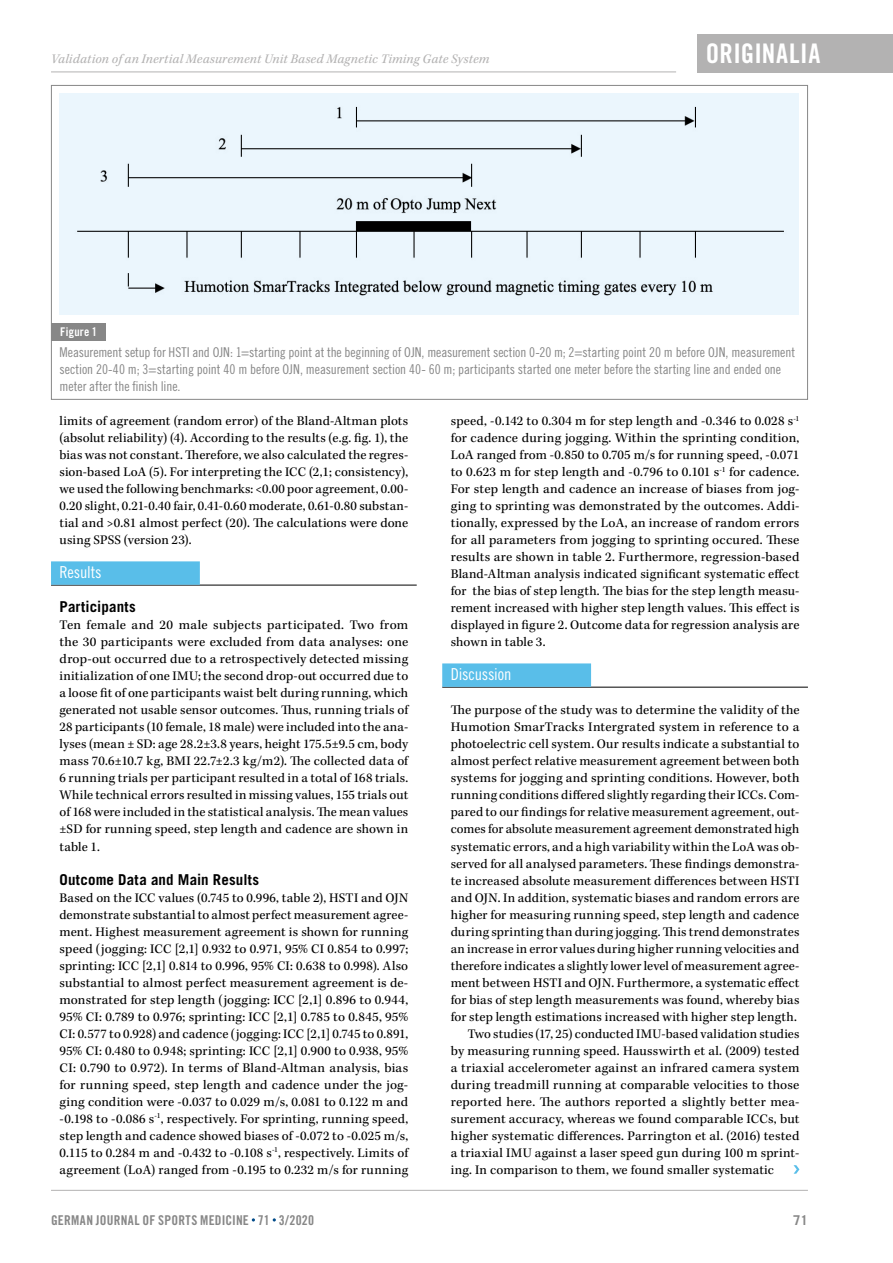
<style>
.page{position:relative;width:893px;height:1263px;background:#fff}
.page>*{position:absolute;margin:0;border:0;box-sizing:border-box;transform-origin:0 0}
.t1{font:27px "Trade Gothic LT Std Bd Cn 20";color:#fff}
.t2{font:16.5px "Trade Gothic LT Std Cn 18";letter-spacing:-.01em;color:#fff}
.t3{font:700 15px "Trade Gothic LT Std";letter-spacing:.01em;color:#000}
.t4{font:13.5px/17px "Kepler Std";letter-spacing:.015em;color:#000;text-align:justify}
.t5{font:13.5px/17px "Trade Gothic LT Std Cn 18";letter-spacing:-.005em;color:#878787}
.t6{font:italic 13.5px "Kepler Std";letter-spacing:.015em;color:#b3b2b2}
.t7{font:13.5px "Trade Gothic LT Std Bd Cn 20";letter-spacing:.02em;color:#878787}
.t8{font:700 13.5px "Trade Gothic LT Std";color:#878787}
.t9{font:12px "Trade Gothic LT Std Bd Cn 20";letter-spacing:.02em;color:#fff}
</style>
<div class="page">
<div style="left:697px;top:34px;width:196px;height:38px;background:#b3b2b2"></div>
<hr style="left:51px;top:72px;width:625px;height:1px;background:#b3b2b2">
<hr style="left:51px;top:1190px;width:757px;height:1px;background:#b3b2b2">
<svg style="left:793px;top:1165px;width:6px;height:9px"></svg>
<hr style="left:51px;top:585px;width:366px;height:1px;background:#000">
<div style="left:51px;top:561px;width:149px;height:24px;background:#59bee9"></div>
<hr style="left:442px;top:687px;width:366px;height:1px;background:#000">
<div style="left:442px;top:663px;width:149px;height:24px;background:#59bee9"></div>
<div style="left:52px;top:323px;width:54px;height:17px;background:#878787"></div>
<div style="left:66px;top:94px;width:727px;height:221px;background:#ebf6fd"></div>
<p class="t6" style="left:51px;top:51px;width:440px">Validation of an Inertial Measurement Unit Based Magnetic Timing Gate System</p>
<h1 class="t1" style="left:706px;top:37px;width:26px">ORIGINALIA</h1>
<p class="t9" style="left:60px;top:324px;width:39px">FIGURE 1</p>
<p class="t5" style="left:60px;top:344px;width:737px">Measurement setup for HSTI and OJN: 1=starting point at the beginning of OJN, measurement section 0-20 m; 2=starting point 20 m before OJN, measurement section 20-40 m; 3=starting point 40 m before OJN, measurement section 40- 60 m; participants started one meter before the starting line and ended one meter after the finish line.</p>
<p class="t4" style="left:60px;top:413px;width:350px">limits of agreement (random error) of the Bland-Altman plots (absolut reliability) (4). According to the results (e.g. fig. 1), the bias was not constant. Therefore, we also calculated the regres&shy;sion-based LoA (5). For interpreting the ICC (2,1; consistency), we used the following benchmarks: &lt;0.00 poor agreement, 0.00- 0.20 slight, 0.21-0.40 fair, 0.41-0.60 moderate, 0.61-0.80 substan&shy;tial and &gt;0.81 almost perfect (20). The calculations were done using SPSS (version 23).</p>
<p class="t2" style="left:60px;top:563px;width:44px">Results</p>
<p class="t3" style="left:60px;top:598px;width:78px">Participants</p>
<p class="t4" style="left:60px;top:617px;width:350px">Ten female and 20 male subjects participated. Two from the 30 participants were excluded from data analyses: one drop-out occurred due to a retrospectively detected missing initialization of one IMU; the second drop-out occurred due to a loose fit of one participants waist belt during running, which generated not usable sensor outcomes. Thus, running trials of 28 participants (10 female, 18 male) were included into the ana&shy;lyses (mean ± SD: age 28.2±3.8 years, height 175.5±9.5 cm, body mass 70.6±10.7 kg, BMI 22.7±2.3 kg/m2). The collected data of 6 running trials per participant resulted in a total of 168 trials.<br>While technical errors resulted in missing values, 155 trials out of 168 were included in the statistical analysis. The mean values ±SD for running speed, step length and cadence are shown in table 1.</p>
<p class="t3" style="left:60px;top:870px;width:201px">Outcome Data and Main Results</p>
<p class="t4" style="left:60px;top:889px;width:350px">Based on the ICC values (0.745 to 0.996, table 2), HSTI and OJN demonstrate substantial to almost perfect measurement agree&shy;ment. Highest measurement agreement is shown for running speed (jogging: ICC [2,1] 0.932 to 0.971, 95% CI 0.854 to 0.997; sprinting: ICC [2,1] 0.814 to 0.996, 95% CI: 0.638 to 0.998). Also substantial to almost perfect measurement agreement is de&shy;monstrated for step length (jogging: ICC [2,1] 0.896 to 0.944, 95% CI: 0.789 to 0.976; sprinting: ICC [2,1] 0.785 to 0.845, 95% CI: 0.577 to 0.928) and cadence (jogging: ICC [2,1] 0.745 to 0.891, 95% CI: 0.480 to 0.948; sprinting: ICC [2,1] 0.900 to 0.938, 95% CI: 0.790 to 0.972). In terms of Bland-Altman analysis, bias for running speed, step length and cadence under the jog&shy;ging condition were -0.037 to 0.029 m/s, 0.081 to 0.122 m and -0.198 to -0.086 s<sup>-1</sup>, respectively. For sprinting, running speed, step length and cadence showed biases of -0.072 to -0.025 m/s, 0.115 to 0.284 m and -0.432 to -0.108 s<sup>-1</sup>, respectively. Limits of agreement (LoA) ranged from -0.195 to 0.232 m/s for running</p>
<p class="t4" style="left:451px;top:413px;width:350px">speed, -0.142 to 0.304 m for step length and -0.346 to 0.028 s<sup>-1 </sup>for cadence during jogging. Within the sprinting condition, LoA ranged from -0.850 to 0.705 m/s for running speed, -0.071 to 0.623 m for step length and -0.796 to 0.101 s<sup>-1</sup> for cadence.<br>For step length and cadence an increase of biases from jog&shy;ging to sprinting was demonstrated by the outcomes. Addi&shy;tionally, expressed by the LoA, an increase of random errors for all parameters from jogging to sprinting occured. These results are shown in table 2. Furthermore, regression-based Bland-Altman analysis indicated significant systematic effect for the bias of step length. The bias for the step length measu&shy;rement increased with higher step length values. This effect is displayed in figure 2. Outcome data for regression analysis are shown in table 3.</p>
<p class="t2" style="left:451px;top:665px;width:62px">Discussion</p>
<p class="t4" style="left:451px;top:702px;width:350px">The purpose of the study was to determine the validity of the</p>
<p class="t4" style="left:451px;top:719px;width:350px">Humotion SmarTracks Intergrated system in reference to a</p>
<p class="t4" style="left:451px;top:736px;width:350px">photoelectric cell system. Our results indicate a substantial to</p>
<p class="t4" style="left:451px;top:753px;width:350px">almost perfect relative measurement agreement between both</p>
<p class="t4" style="left:451px;top:770px;width:350px">systems for jogging and sprinting conditions. However, both</p>
<p class="t4" style="left:451px;top:787px;width:350px">running conditions differed slightly regarding their ICCs. Com-</p>
<p class="t4" style="left:451px;top:804px;width:350px">pared to our findings for relative measurement agreement, out-</p>
<p class="t4" style="left:451px;top:821px;width:350px">comes for absolute measurement agreement demonstrated high</p>
<p class="t4" style="left:451px;top:838px;width:350px">systematic errors, and a high variability within the LoA was ob-</p>
<p class="t4" style="left:451px;top:855px;width:350px">served for all analysed parameters. These findings demonstra-</p>
<p class="t4" style="left:451px;top:872px;width:350px">te increased absolute measurement differences between HSTI</p>
<p class="t4" style="left:451px;top:889px;width:350px">and OJN. In addition, systematic biases and random errors are</p>
<p class="t4" style="left:451px;top:906px;width:350px">higher for measuring running speed, step length and cadence</p>
<p class="t4" style="left:451px;top:923px;width:350px">during sprinting than during jogging. This trend demonstrates</p>
<p class="t4" style="left:451px;top:940px;width:350px">an increase in error values during higher running velocities and</p>
<p class="t4" style="left:451px;top:957px;width:350px">therefore indicates a slightly lower level of measurement agree-</p>
<p class="t4" style="left:451px;top:974px;width:350px">ment between HSTI and OJN. Furthermore, a systematic effect</p>
<p class="t4" style="left:451px;top:991px;width:350px">for bias of step length measurements was found, whereby bias</p>
<p class="t4" style="left:451px;top:1008px;width:348px">for step length estimations increased with higher step length.</p>
<p class="t4" style="left:468px;top:1025px;width:333px">Two studies (17, 25) conducted IMU-based validation studies</p>
<p class="t4" style="left:451px;top:1042px;width:350px">by measuring running speed. Hausswirth et al. (2009) tested</p>
<p class="t4" style="left:451px;top:1059px;width:350px">a triaxial accelerometer against an infrared camera system</p>
<p class="t4" style="left:451px;top:1076px;width:350px">during treadmill running at comparable velocities to those</p>
<p class="t4" style="left:451px;top:1093px;width:350px">reported here. The authors reported a slightly better mea-</p>
<p class="t4" style="left:451px;top:1110px;width:350px">surement accuracy, whereas we found comparable ICCs, but</p>
<p class="t4" style="left:451px;top:1127px;width:350px">higher systematic differences. Parrington et al. (2016) tested</p>
<p class="t4" style="left:451px;top:1144px;width:350px">a triaxial IMU against a laser speed gun during 100 m sprint-</p>
<p class="t4" style="left:451px;top:1161px;width:325px">ing. In comparison to them, we found smaller systematic</p>
<p class="t7" style="left:51px;top:1212px;width:265px">GERMAN JOURNAL OF SPORTS MEDICINE 71 3/2020</p>
<p class="t8" style="left:793px;top:1211px;width:16px">71</p>
</div>
